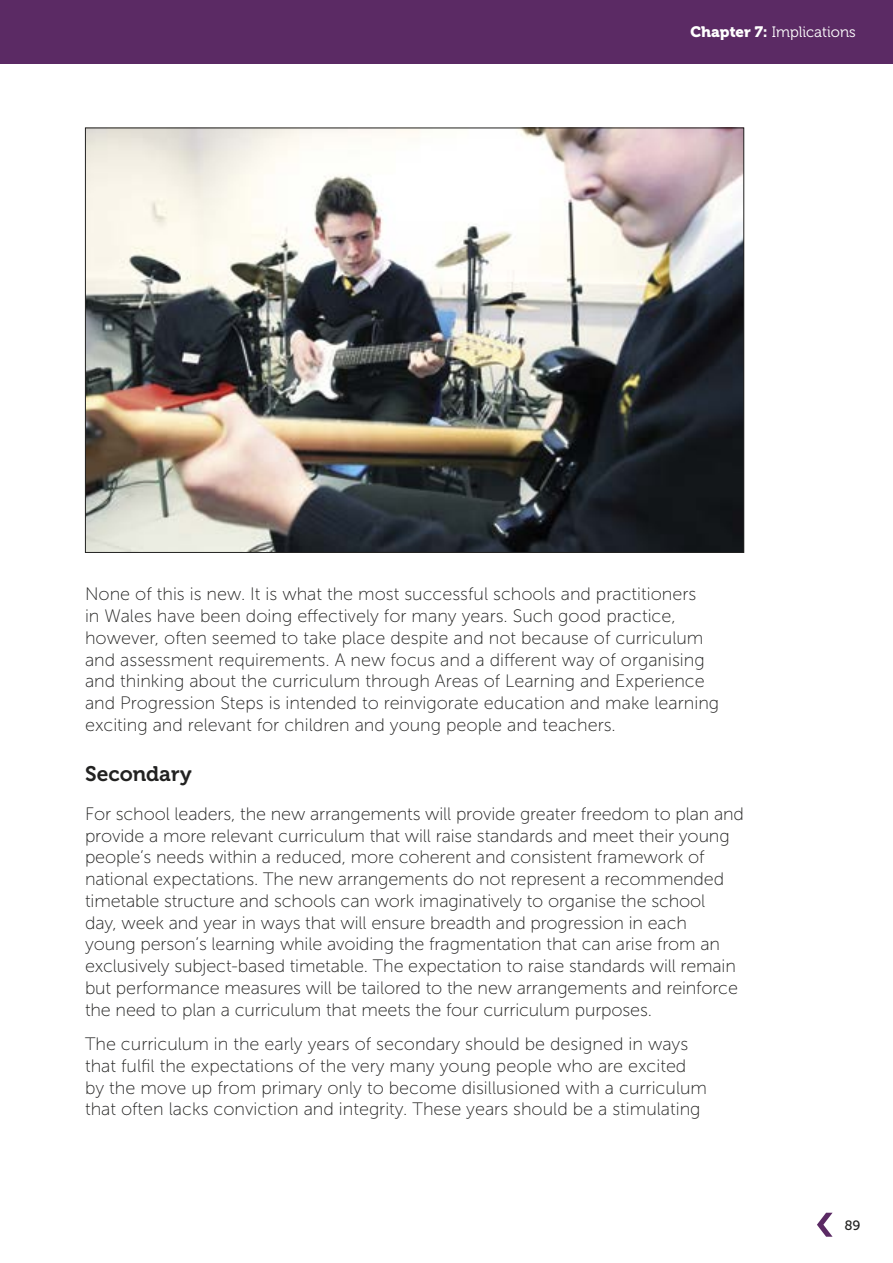
<style>
.page{position:relative;width:893px;height:1263px;background:#fff}
.page>*{position:absolute;margin:0;border:0;box-sizing:border-box;transform-origin:0 0}
.Sub_heading_2{font:21px "Museo 700";color:#222221}
.Body_text{font:18px/21.8px "Museo Sans 100";letter-spacing:-.01em;color:#222221}
.t1{font:15px "Museo 300";color:#fff}
.t2{font:13.5px "Museo Sans 500";color:#222221}
.s1{font-family:"Museo 900"}
</style>
<div class="page">
<div style="left:0;top:0;width:893px;height:64px;background:#5b2a64"></div>
<svg style="left:817px;top:1213px;width:16px;height:24px"></svg>
<img style="left:87px;top:130px;width:655px;height:421px">
<p class="t1" style="left:690px;top:24px;width:167px"><span class="s1">Chapter 7:</span> Implications</p>
<p class="Body_text" style="left:85px;top:583px;width:636px">None of this is new. It is what the most successful schools and practitioners<br>in Wales have been doing effectively for many years. Such good practice, however, often seemed to take place despite and not because of curriculum and assessment requirements. A new focus and a different way of organising and thinking about the curriculum through Areas of Learning and Experience and Progression Steps is intended to reinvigorate education and make learning exciting and relevant for children and young people and teachers.</p>
<p class="Sub_heading_2" style="left:85px;top:762px;width:108px">Secondary</p>
<p class="Body_text" style="left:85px;top:803px;width:660px">For school leaders, the new arrangements will provide greater freedom to plan and provide a more relevant curriculum that will raise standards and meet their young people’s needs within a reduced, more coherent and consistent framework of national expectations. The new arrangements do not represent a recommended timetable structure and schools can work imaginatively to organise the school<br>day, week and year in ways that will ensure breadth and progression in each<br>young person’s learning while avoiding the fragmentation that can arise from an exclusively subject-based timetable. The expectation to raise standards will remain but performance measures will be tailored to the new arrangements and reinforce the need to plan a curriculum that meets the four curriculum purposes.</p>
<p class="Body_text" style="left:85px;top:1033px;width:624px">The curriculum in the early years of secondary should be designed in ways that fulfil the expectations of the very many young people who are excited by the move up from primary only to become disillusioned with a curriculum that often lacks conviction and integrity. These years should be a stimulating</p>
<p class="t2" style="left:844px;top:1218px;width:18px">89</p>
</div>
